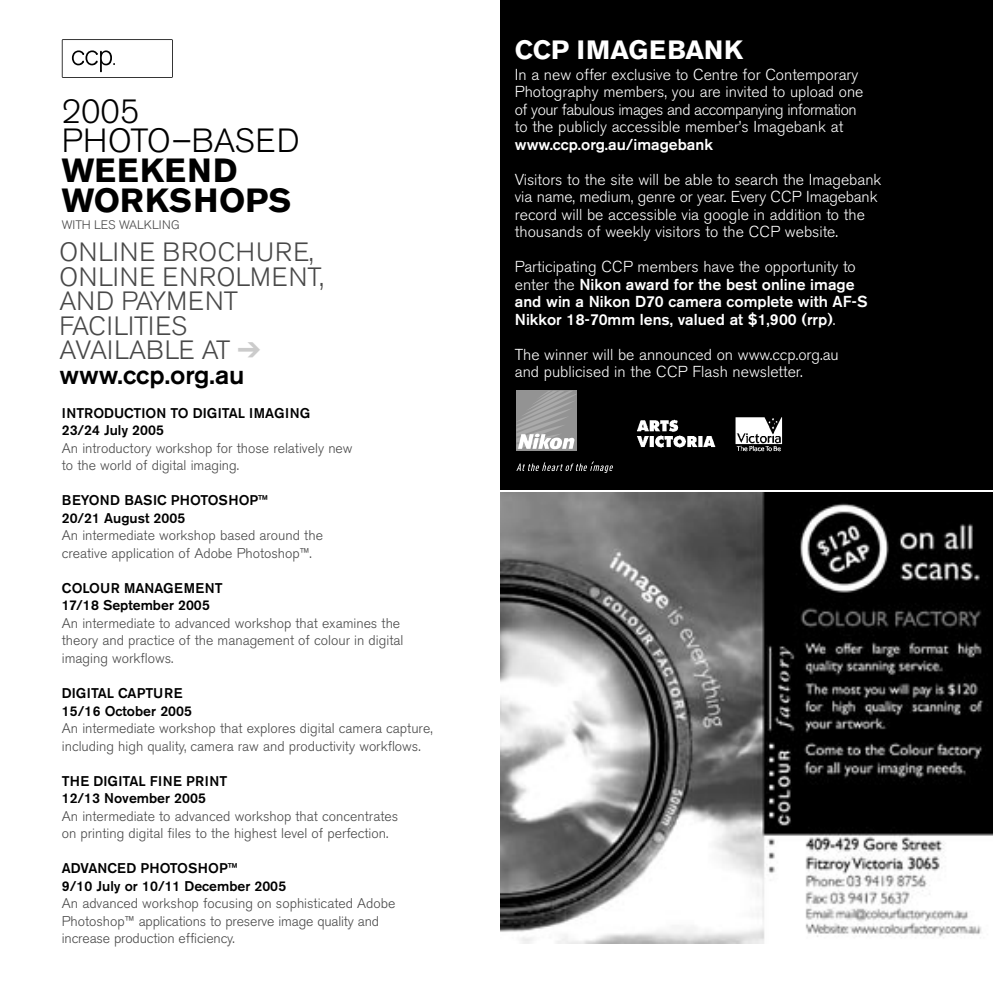
<style>
.page{position:relative;width:993px;height:993px;background:#fff}
.page>*{position:absolute;margin:0;border:0;box-sizing:border-box;transform-origin:0 0}
.t1{font:300 33.25px "Akzidenz Grotesk BE";color:#000}
.t2{font:700 33.25px "Akzidenz Grotesk BE";letter-spacing:.02em;color:#000}
.t3{font:700 33.25px "Akzidenz Grotesk BE";letter-spacing:.04em;color:#000}
.t4{font:300 26.25px "Akzidenz Grotesk BE";color:#484848}
.t5{font:300 26.25px "Akzidenz Grotesk BE";letter-spacing:.04em;color:#484848}
.t6{font:500 26.25px "Akzidenz Grotesk BE";color:#000}
.t7{font:700 26.25px "Akzidenz Grotesk BE";color:#fff}
.t8{font:300 15.75px/17.5px "Akzidenz Grotesk BE";color:#fff}
.t9{font:500 15.75px/17.5px "Akzidenz Grotesk BE";color:#fff}
.t10{font:300 14px/17.5px "Akzidenz Grotesk BE";color:#484848}
.t11{font:500 14px "Akzidenz Grotesk BE";color:#000}
.t12{font:500 14px "Akzidenz Grotesk BE";letter-spacing:.02em;color:#000}
.t13{font:300 12.25px "Akzidenz Grotesk BE";color:#484848}
.s1{color:#cbcbcb}
.s2{font-weight:500}
.s3{font-weight:300}
</style>
<div class="page">
<div style="left:500px;top:0;width:492px;height:489px;background:#000"></div>
<svg style="left:62px;top:39px;width:111px;height:39px"></svg>
<img style="left:637px;top:417px;width:146px;height:35px">
<div style="left:516px;top:390px;width:60px;height:61px;background:#939393"></div>
<svg style="left:516px;top:391px;width:60px;height:58px"></svg>
<svg style="left:516px;top:461px;width:96px;height:12px"></svg>
<img style="left:500px;top:492px;width:492px;height:451px">
<p class="t1" style="left:62px;top:92px;width:79px">2005</p>
<p class="t1" style="left:62px;top:122px;width:239px">PHOTO–BASED</p>
<p class="t3" style="left:62px;top:151px;width:177px">WEEKEND</p>
<p class="t2" style="left:62px;top:181px;width:231px">WORKSHOPS</p>
<p class="t13" style="left:62px;top:218px;width:119px">WITH LES WALKLING</p>
<p class="t5" style="left:60px;top:237px;width:255px">ONLINE BROCHURE,</p>
<p class="t5" style="left:60px;top:262px;width:266px">ONLINE ENROLMENT,</p>
<p class="t4" style="left:60px;top:286px;width:180px">AND PAYMENT</p>
<p class="t4" style="left:60px;top:311px;width:129px">FACILITIES</p>
<p class="t4" style="left:60px;top:335px;width:203px">AVAILABLE AT <span class="s1">➔</span></p>
<p class="t6" style="left:60px;top:358px;width:186px">www.ccp.org.au</p>
<p class="t11" style="left:62px;top:404px;width:250px">INTRODUCTION TO DIGITAL IMAGING</p>
<p class="t11" style="left:62px;top:421px;width:104px">23/24 July 2005</p>
<p class="t10" style="left:62px;top:439px;width:292px">An introductory workshop for those relatively new</p>
<p class="t10" style="left:62px;top:457px;width:179px">to the world of digital imaging.</p>
<p class="t11" style="left:62px;top:491px;width:207px">BEYOND BASIC PHOTOSHOP™</p>
<p class="t11" style="left:62px;top:509px;width:125px">20/21 August 2005</p>
<p class="t10" style="left:62px;top:527px;width:262px">An intermediate workshop based around the</p>
<p class="t10" style="left:62px;top:544px;width:251px">creative application of Adobe Photoshop™.</p>
<p class="t11" style="left:62px;top:579px;width:162px">COLOUR MANAGEMENT</p>
<p class="t11" style="left:62px;top:596px;width:149px">17/18 September 2005</p>
<p class="t10" style="left:62px;top:614px;width:340px">An intermediate to advanced workshop that examines the</p>
<p class="t10" style="left:62px;top:632px;width:343px">theory and practice of the management of colour in digital</p>
<p class="t10" style="left:62px;top:649px;width:113px">imaging workflows.</p>
<p class="t11" style="left:62px;top:684px;width:122px">DIGITAL CAPTURE</p>
<p class="t11" style="left:62px;top:701px;width:132px">15/16 October 2005</p>
<p class="t10" style="left:62px;top:719px;width:372px">An intermediate workshop that explores digital camera capture,</p>
<p class="t10" style="left:62px;top:737px;width:360px">including high quality, camera raw and productivity workflows.</p>
<p class="t12" style="left:62px;top:771px;width:167px">THE DIGITAL FINE PRINT</p>
<p class="t11" style="left:62px;top:789px;width:146px">12/13 November 2005</p>
<p class="t10" style="left:62px;top:807px;width:338px">An intermediate to advanced workshop that concentrates</p>
<p class="t10" style="left:62px;top:824px;width:328px">on printing digital files to the highest level of perfection.</p>
<p class="t11" style="left:62px;top:859px;width:177px">ADVANCED PHOTOSHOP™</p>
<p class="t11" style="left:62px;top:876px;width:226px">9/10 July or 10/11 December 2005</p>
<p class="t10" style="left:62px;top:894px;width:335px">An advanced workshop focusing on sophisticated Adobe<br>Photoshop™ applications to preserve image quality and</p>
<p class="t10" style="left:62px;top:929px;width:174px">increase production efficiency.</p>
<p class="t7" style="left:514px;top:34px;width:229px">CCP IMAGEBANK</p>
<p class="t8" style="left:514px;top:66px;width:350px">In a new offer exclusive to Centre for Contemporary Photography members, you are invited to upload one of your fabulous images and accompanying information to the publicly accessible member’s Imagebank at <span class="s2">www.ccp.org.au/imagebank</span></p>
<p class="t8" style="left:514px;top:171px;width:368px">Visitors to the site will be able to search the Imagebank via name, medium, genre or year. Every CCP Imagebank record will be accessible via google in addition to the thousands of weekly visitors to the CCP website.</p>
<p class="t9" style="left:514px;top:258px;width:354px"><span class="s3">Participating CCP members have the opportunity to enter the</span> Nikon award for the best online image and win a Nikon D70 camera complete with AF-S Nikkor 18-70mm lens, valued at $1,900 (rrp)<span class="s3">.</span></p>
<p class="t8" style="left:514px;top:346px;width:325px">The winner will be announced on www.ccp.org.au</p>
<p class="t8" style="left:514px;top:363px;width:289px">and publicised in the CCP Flash newsletter.</p>
</div>
